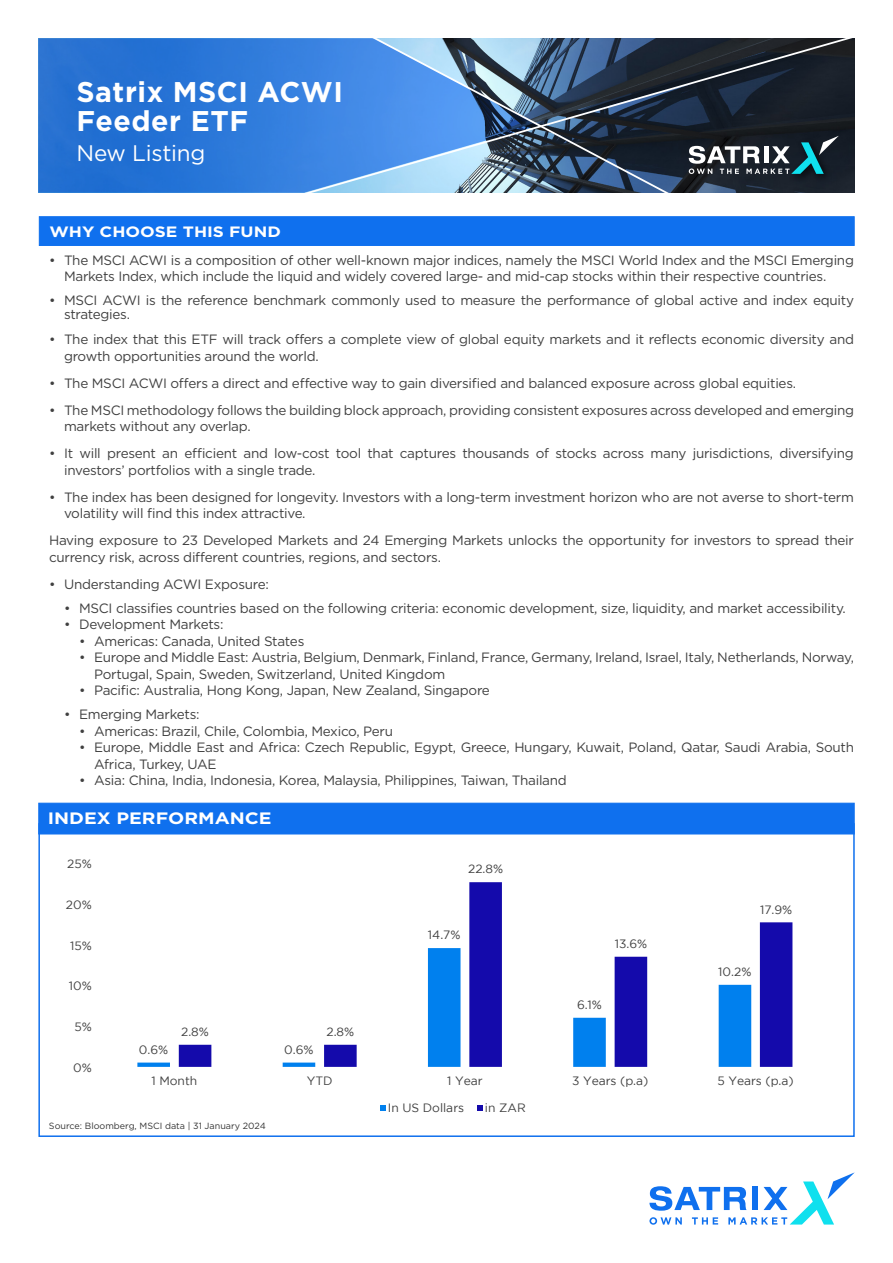
<style>
.page{position:relative;width:893px;height:1263px;background:#fff}
.page>*{position:absolute;margin:0;border:0;box-sizing:border-box;transform-origin:0 0}
.t1{font:700 28.5px/28.5px "Gotham";letter-spacing:.02em;color:#fff}
.t2{font:22.5px "Gotham";letter-spacing:-.01em;color:#fff}
.t3{font:700 16.5px "Gotham";color:#fff;scale:1.15 1}
.t4{font:700 15px "Gotham";color:#fff;scale:1.15 1}
.t5{font:13.5px/16.5px "Gotham";letter-spacing:-.02em;color:#404040}
.t6{font:12px "Gotham";color:#404040}
.t7{font:9px "Gotham";color:#333}
</style>
<div class="page">
<svg style="left:649px;top:1172px;width:206px;height:53px"></svg>
<svg style="left:38px;top:38px;width:261px;height:155px;fill:#2773d5"></svg>
<svg style="left:299px;top:38px;width:556px;height:155px"></svg>
<div style="left:39px;top:216px;width:816px;height:30px;background:#0f70ee;border:1px solid #0f70ee"></div>
<div style="left:38px;top:803px;width:817px;height:31px;background:#0f70ee;border:1px solid #0f70ee"></div>
<svg style="left:179px;top:882px;width:613px;height:185px"></svg>
<svg style="left:380px;top:1105px;width:6px;height:6px"></svg>
<svg style="left:477px;top:1105px;width:6px;height:6px"></svg>
<h1 class="t1" style="left:76px;top:78px;width:268px">Satrix MSCI ACWI<br>Feeder ETF</h1>
<h2 class="t2" style="left:76px;top:139px;width:131px">New Listing</h2>
<p class="t4" style="left:49px;top:222px;width:203px">WHY CHOOSE THIS FUND</p>
<p class="t5" style="left:64px;top:251px;width:791px;text-indent:-15px">• The MSCI ACWI is a composition of other well-known major indices, namely the MSCI World Index and the MSCI Emerging<br>Markets Index, which include the liquid and widely covered large- and mid-cap stocks within their respective countries.</p>
<p class="t5" style="left:64px;top:293px;width:791px;line-height:13.5px;text-indent:-15px">• MSCI ACWI is the reference benchmark commonly used to measure the performance of global active and index equity strategies.</p>
<p class="t5" style="left:64px;top:331px;width:791px;text-indent:-15px">• The index that this ETF will track offers a complete view of global equity markets and it reflects economic diversity and growth opportunities around the world.</p>
<p class="t5" style="left:49px;top:374px;width:749px">• The MSCI ACWI offers a direct and effective way to gain diversified and balanced exposure across global equities.</p>
<p class="t5" style="left:64px;top:401px;width:791px;text-indent:-15px">• The MSCI methodology follows the building block approach, providing consistent exposures across developed and emerging markets without any overlap.</p>
<p class="t5" style="left:64px;top:445px;width:791px;text-indent:-15px">• It will present an efficient and low-cost tool that captures thousands of stocks across many jurisdictions, diversifying investors’ portfolios with a single trade.</p>
<p class="t5" style="left:64px;top:488px;width:791px;text-indent:-15px">• The index has been designed for longevity. Investors with a long-term investment horizon who are not averse to short-term volatility will find this index attractive.</p>
<p class="t5" style="left:49px;top:532px;width:806px">Having exposure to 23 Developed Markets and 24 Emerging Markets unlocks the opportunity for investors to spread their currency risk, across different countries, regions, and sectors.</p>
<p class="t5" style="left:49px;top:575px;width:221px">• Understanding ACWI Exposure:</p>
<p class="t5" style="left:64px;top:599px;width:783px">• MSCI classifies countries based on the following criteria: economic development, size, liquidity, and market accessibility.</p>
<p class="t5" style="left:64px;top:616px;width:161px">• Development Markets:</p>
<p class="t5" style="left:79px;top:632px;width:227px">• Americas: Canada, United States</p>
<p class="t5" style="left:94px;top:649px;width:761px;text-indent:-15px">• Europe and Middle East: Austria, Belgium, Denmark, Finland, France, Germany, Ireland, Israel, Italy, Netherlands, Norway,<br>Portugal, Spain, Sweden, Switzerland, United Kingdom</p>
<p class="t5" style="left:79px;top:682px;width:412px">• Pacific: Australia, Hong Kong, Japan, New Zealand, Singapore</p>
<p class="t5" style="left:64px;top:706px;width:137px">• Emerging Markets:</p>
<p class="t5" style="left:79px;top:722px;width:316px">• Americas: Brazil, Chile, Colombia, Mexico, Peru</p>
<p class="t5" style="left:94px;top:739px;width:761px;text-indent:-15px">• Europe, Middle East and Africa: Czech Republic, Egypt, Greece, Hungary, Kuwait, Poland, Qatar, Saudi Arabia, South<br>Africa, Turkey, UAE</p>
<p class="t5" style="left:79px;top:772px;width:489px">• Asia: China, India, Indonesia, Korea, Malaysia, Philippines, Taiwan, Thailand</p>
<p class="t3" style="left:48px;top:807px;width:196px">INDEX PERFORMANCE</p>
<p class="t6" style="left:67px;top:857px;width:26px">25%</p>
<p class="t6" style="left:66px;top:898px;width:27px">20%</p>
<p class="t6" style="left:70px;top:939px;width:23px">15%</p>
<p class="t6" style="left:69px;top:979px;width:25px">10%</p>
<p class="t6" style="left:74px;top:1020px;width:19px">5%</p>
<p class="t6" style="left:73px;top:1061px;width:20px">0%</p>
<p class="t6" style="left:181px;top:1025px;width:29px">2.8%</p>
<p class="t6" style="left:326px;top:1025px;width:29px">2.8%</p>
<p class="t6" style="left:139px;top:1043px;width:31px">0.6%</p>
<p class="t6" style="left:284px;top:1043px;width:31px">0.6%</p>
<p class="t6" style="left:468px;top:862px;width:36px">22.8%</p>
<p class="t6" style="left:428px;top:928px;width:34px">14.7%</p>
<p class="t6" style="left:615px;top:937px;width:34px">13.6%</p>
<p class="t6" style="left:577px;top:998px;width:27px">6.1%</p>
<p class="t6" style="left:760px;top:902px;width:34px">17.9%</p>
<p class="t6" style="left:718px;top:965px;width:35px">10.2%</p>
<p class="t6" style="left:152px;top:1074px;width:47px">1 Month</p>
<p class="t6" style="left:307px;top:1074px;width:27px">YTD</p>
<p class="t6" style="left:447px;top:1074px;width:37px">1 Year</p>
<p class="t6" style="left:572px;top:1074px;width:78px">3 Years (p.a)</p>
<p class="t6" style="left:717px;top:1074px;width:78px">5 Years (p.a)</p>
<p class="t6" style="left:388px;top:1101px;width:78px">In US Dollars</p>
<p class="t6" style="left:485px;top:1101px;width:42px">in ZAR</p>
<p class="t7" style="left:49px;top:1120px;width:218px">Source: Bloomberg, MSCI data | 31 January 2024</p>
</div>
